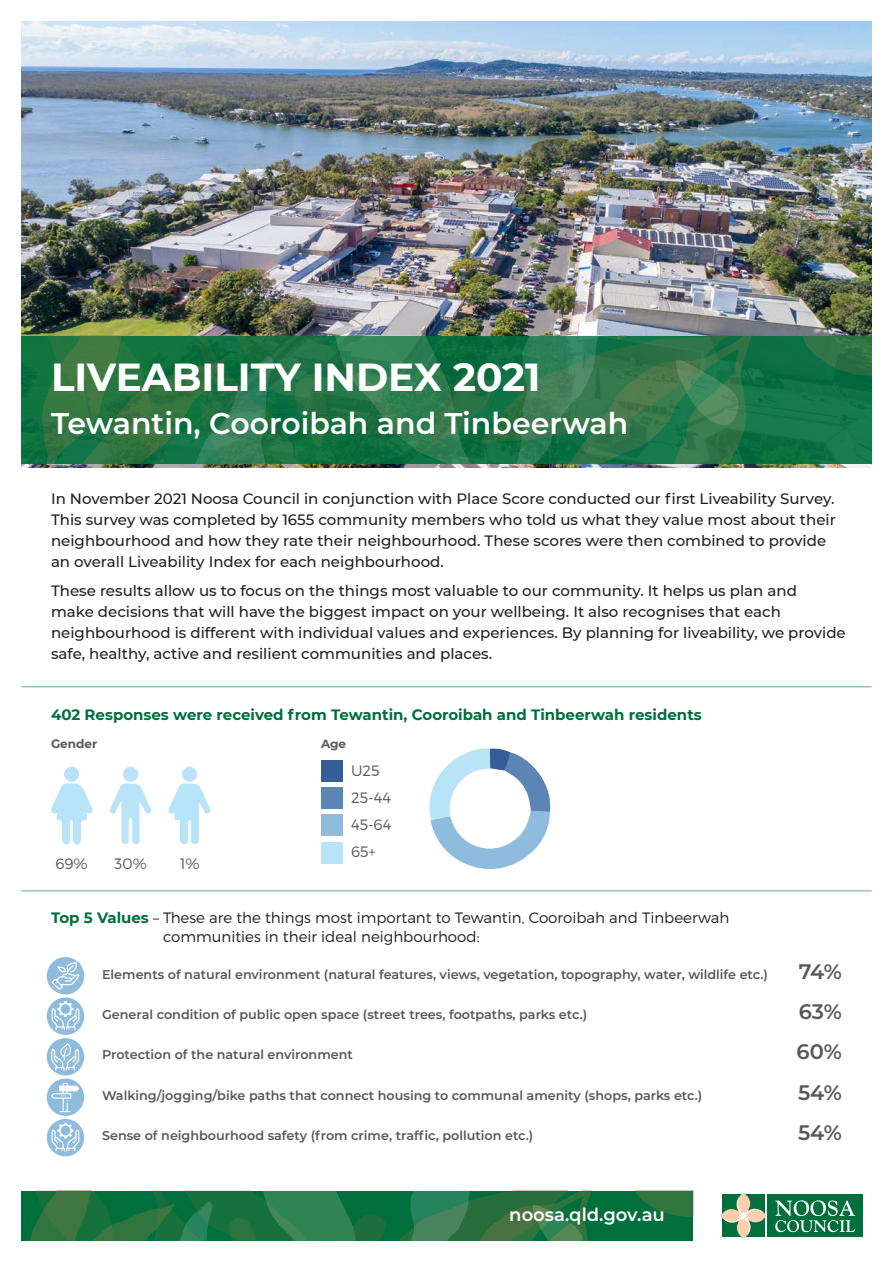
<style>
.page{position:relative;width:893px;height:1263px;background:#fff}
.page>*{position:absolute;margin:0;border:0;box-sizing:border-box;transform-origin:0 0}
.t1{font:700 39px "Montserrat";color:#fff}
.t2{font:600 30px "Montserrat";color:#fff}
.t3{font:600 21px "Montserrat";color:#57585a}
.t4{font:600 18px "Montserrat";color:#fff}
.t5{font:500 15px/21px "Montserrat";color:#231f20}
.t6{font:300 15px/18.8px "Montserrat";color:#231f20}
.t7{font:700 15px "Montserrat";color:#006f3c}
.t8{font:300 15px/27.3px "Montserrat";color:#57585a}
.t9{font:600 12.75px "Montserrat";color:#57585a}
.t10{font:700 12px "Montserrat";color:#57585a}
.s1{font-weight:700;color:#006f3c}
</style>
<div class="page">
<img style="left:21px;top:21px;width:851px;height:447px">
<svg style="left:21px;top:1191px;width:672px;height:49px;background:#1f7543"></svg>
<div style="left:767px;top:1194px;width:96px;height:43px;background:#006f3c"></div>
<svg style="left:721px;top:1193px;width:45px;height:45px;background:#7ea580"></svg>
<svg style="left:775px;top:1200px;width:80px;height:32px"></svg>
<svg style="left:273px;top:336px;width:22px;height:127px;background:#197143"></svg>
<svg style="left:295px;top:336px;width:577px;height:127px;background:#237649"></svg>
<svg style="left:21px;top:336px;width:252px;height:127px;background:#257543"></svg>
<div style="left:321px;top:760px;width:22px;height:22px;background:#365d98"></div>
<div style="left:321px;top:787px;width:22px;height:22px;background:#5a85b5"></div>
<div style="left:321px;top:814px;width:22px;height:22px;background:#8fbbdd"></div>
<div style="left:321px;top:842px;width:22px;height:21px;background:#b9e4f7"></div>
<hr style="left:21px;top:686px;width:851px;height:1px;background:#67a788">
<svg style="left:109px;top:783px;width:43px;height:61px"></svg>
<div style="left:123px;top:766px;width:16px;height:16px;background:#b9e4f7;border-radius:50%"></div>
<div style="left:64px;top:767px;width:15px;height:15px;background:#b9e4f7;border-radius:50%"></div>
<div style="left:182px;top:767px;width:15px;height:15px;background:#b9e4f7;border-radius:50%"></div>
<svg style="left:51px;top:783px;width:42px;height:62px"></svg>
<svg style="left:168px;top:783px;width:43px;height:61px"></svg>
<svg style="left:429px;top:748px;width:122px;height:121px"></svg>
<hr style="left:21px;top:890px;width:851px;height:1px;background:#67a788">
<div style="left:47px;top:957px;width:37px;height:37px;background:#8fbbdd;border-radius:50%"></div>
<div style="left:47px;top:1119px;width:37px;height:37px;background:#8fbbdd;border-radius:50%"></div>
<div style="left:47px;top:997px;width:37px;height:38px;background:#8fbbdd;border-radius:50%"></div>
<div style="left:47px;top:1078px;width:37px;height:38px;background:#8fbbdd;border-radius:50%"></div>
<div style="left:47px;top:1038px;width:37px;height:37px;background:#8fbbdd;border-radius:50%"></div>
<svg style="left:50px;top:960px;width:30px;height:31px"></svg>
<svg style="left:50px;top:1042px;width:30px;height:30px"></svg>
<svg style="left:51px;top:1083px;width:28px;height:29px"></svg>
<svg style="left:50px;top:1001px;width:31px;height:30px"></svg>
<svg style="left:50px;top:1122px;width:31px;height:30px"></svg>
<h1 class="t1" style="left:51px;top:349px;width:491px">LIVEABILITY INDEX 2021</h1>
<h2 class="t2" style="left:51px;top:402px;width:579px">Tewantin, Cooroibah and Tinbeerwah</h2>
<p class="t5" style="left:51px;top:487px;width:786px">In November 2021 Noosa Council in conjunction with Place Score conducted our first Liveability Survey.<br>This survey was completed by 1655 community members who told us what they value most about their neighbourhood and how they rate their neighbourhood. These scores were then combined to provide an overall Liveability Index for each neighbourhood.</p>
<p class="t5" style="left:51px;top:580px;width:796px">These results allow us to focus on the things most valuable to our community. It helps us plan and<br>make decisions that will have the biggest impact on your wellbeing. It also recognises that each neighbourhood is different with individual values and experiences. By planning for liveability, we provide safe, healthy, active and resilient communities and places.</p>
<p class="t7" style="left:51px;top:704px;width:652px">402 Responses were received from Tewantin, Cooroibah and Tinbeerwah residents</p>
<p class="t10" style="left:51px;top:735px;width:48px">Gender</p>
<p class="t10" style="left:321px;top:735px;width:27px">Age</p>
<p class="t8" style="left:351px;top:756px;width:42px">U25<br>25-44<br>45-64<br>65+</p>
<p class="t8" style="left:56px;top:850px;width:34px">69%</p>
<p class="t8" style="left:115px;top:850px;width:34px">30%</p>
<p class="t8" style="left:180px;top:850px;width:21px">1%</p>
<p class="t6" style="left:163px;top:908px;width:568px;text-indent:-112px"><span class="s1">Top 5 Values</span> – These are the things most important to Tewantin, Cooroibah and Tinbeerwah communities in their ideal neighbourhood:</p>
<p class="t9" style="left:102px;top:965px;width:667px">Elements of natural environment (natural features, views, vegetation, topography, water, wildlife etc.)</p>
<h3 class="t3" style="left:799px;top:956px;width:45px">74%</h3>
<p class="t9" style="left:102px;top:1005px;width:487px">General condition of public open space (street trees, footpaths, parks etc.)</p>
<h3 class="t3" style="left:799px;top:997px;width:45px">63%</h3>
<p class="t9" style="left:102px;top:1046px;width:252px">Protection of the natural environment</p>
<h3 class="t3" style="left:797px;top:1037px;width:47px">60%</h3>
<p class="t9" style="left:102px;top:1086px;width:602px">Walking/jogging/bike paths that connect housing to communal amenity (shops, parks etc.)</p>
<h3 class="t3" style="left:798px;top:1077px;width:45px">54%</h3>
<p class="t9" style="left:102px;top:1127px;width:433px">Sense of neighbourhood safety (from crime, traffic, pollution etc.)</p>
<h3 class="t3" style="left:798px;top:1118px;width:45px">54%</h3>
<p class="t4" style="left:509px;top:1201px;width:157px">noosa.qld.gov.au</p>
</div>
